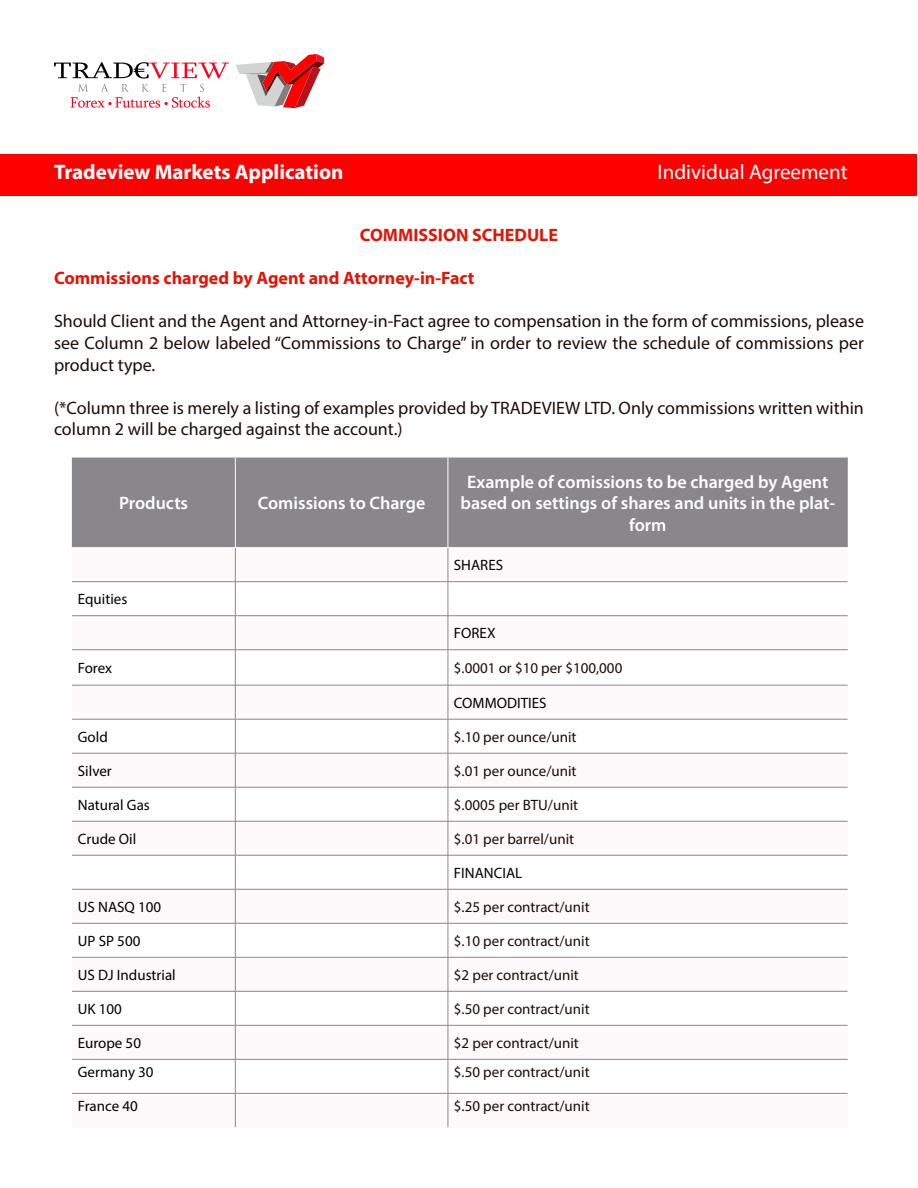
<style>
.page{position:relative;width:918px;height:1188px;background:#fff}
.page>*{position:absolute;margin:0;border:0;box-sizing:border-box;transform-origin:0 0}
.t1{font:700 21px "Myriad Pro";color:#fff}
.t2{font:21px "Myriad Pro";color:#fff}
.t3{font:18px/21.6px "Myriad Pro";color:#1d0c07;text-align:justify}
.t4{font:600 18px/21.6px "Myriad Pro";color:#fff;text-align:center}
.t5{font:700 18px "Myriad Pro";color:#e01607}
.t6{font:15px "Myriad Pro";color:#1d0c07}
.t7{font:15px "Myriad Pro";color:#000}
</style>
<div class="page">
<div style="left:1px;top:154px;width:916px;height:42px;background:#f00"></div>
<svg style="left:236px;top:54px;width:88px;height:54px"></svg>
<svg style="left:54px;top:62px;width:175px;height:46px"></svg>
<div style="left:72px;top:458px;width:776px;height:89px;background:#89878c"></div>
<svg style="left:72px;top:582px;width:776px;height:511px"></svg>
<hr style="left:235px;top:548px;width:1px;height:34px;background:#89878c">
<hr style="left:448px;top:548px;width:1px;height:34px;background:#89878c">
<hr style="left:72px;top:581px;width:163px;height:1px;background:#89878c">
<hr style="left:235px;top:581px;width:213px;height:1px;background:#89878c">
<hr style="left:235px;top:582px;width:1px;height:34px;background:#89878c">
<hr style="left:448px;top:581px;width:400px;height:1px;background:#89878c">
<hr style="left:448px;top:582px;width:1px;height:34px;background:#89878c">
<hr style="left:72px;top:615px;width:163px;height:1px;background:#89878c">
<hr style="left:235px;top:615px;width:213px;height:1px;background:#89878c">
<hr style="left:235px;top:616px;width:1px;height:34px;background:#89878c">
<hr style="left:448px;top:615px;width:400px;height:1px;background:#89878c">
<hr style="left:448px;top:616px;width:1px;height:34px;background:#89878c">
<hr style="left:72px;top:649px;width:163px;height:1px;background:#89878c">
<hr style="left:235px;top:649px;width:213px;height:1px;background:#89878c">
<hr style="left:235px;top:650px;width:1px;height:35px;background:#89878c">
<hr style="left:448px;top:649px;width:400px;height:1px;background:#89878c">
<hr style="left:448px;top:650px;width:1px;height:35px;background:#89878c">
<hr style="left:72px;top:685px;width:163px;height:1px;background:#89878c">
<hr style="left:235px;top:685px;width:213px;height:1px;background:#89878c">
<hr style="left:235px;top:685px;width:1px;height:34px;background:#89878c">
<hr style="left:448px;top:685px;width:400px;height:1px;background:#89878c">
<hr style="left:448px;top:685px;width:1px;height:34px;background:#89878c">
<hr style="left:72px;top:719px;width:163px;height:1px;background:#89878c">
<hr style="left:235px;top:719px;width:213px;height:1px;background:#89878c">
<hr style="left:235px;top:719px;width:1px;height:34px;background:#89878c">
<hr style="left:448px;top:719px;width:400px;height:1px;background:#89878c">
<hr style="left:448px;top:719px;width:1px;height:34px;background:#89878c">
<hr style="left:72px;top:753px;width:163px;height:1px;background:#89878c">
<hr style="left:235px;top:753px;width:213px;height:1px;background:#89878c">
<hr style="left:235px;top:753px;width:1px;height:34px;background:#89878c">
<hr style="left:448px;top:753px;width:400px;height:1px;background:#89878c">
<hr style="left:448px;top:753px;width:1px;height:34px;background:#89878c">
<hr style="left:72px;top:787px;width:163px;height:1px;background:#89878c">
<hr style="left:235px;top:787px;width:213px;height:1px;background:#89878c">
<hr style="left:235px;top:787px;width:1px;height:34px;background:#89878c">
<hr style="left:448px;top:787px;width:400px;height:1px;background:#89878c">
<hr style="left:448px;top:787px;width:1px;height:34px;background:#89878c">
<hr style="left:72px;top:821px;width:163px;height:1px;background:#89878c">
<hr style="left:235px;top:821px;width:213px;height:1px;background:#89878c">
<hr style="left:235px;top:821px;width:1px;height:34px;background:#89878c">
<hr style="left:448px;top:821px;width:400px;height:1px;background:#89878c">
<hr style="left:448px;top:821px;width:1px;height:34px;background:#89878c">
<hr style="left:72px;top:855px;width:163px;height:1px;background:#89878c">
<hr style="left:235px;top:855px;width:213px;height:1px;background:#89878c">
<hr style="left:235px;top:855px;width:1px;height:34px;background:#89878c">
<hr style="left:448px;top:855px;width:400px;height:1px;background:#89878c">
<hr style="left:448px;top:855px;width:1px;height:34px;background:#89878c">
<hr style="left:72px;top:889px;width:163px;height:1px;background:#89878c">
<hr style="left:235px;top:889px;width:213px;height:1px;background:#89878c">
<hr style="left:235px;top:889px;width:1px;height:34px;background:#89878c">
<hr style="left:448px;top:889px;width:400px;height:1px;background:#89878c">
<hr style="left:448px;top:889px;width:1px;height:34px;background:#89878c">
<hr style="left:72px;top:923px;width:163px;height:1px;background:#89878c">
<hr style="left:235px;top:923px;width:213px;height:1px;background:#89878c">
<hr style="left:235px;top:923px;width:1px;height:34px;background:#89878c">
<hr style="left:448px;top:923px;width:400px;height:1px;background:#89878c">
<hr style="left:448px;top:923px;width:1px;height:34px;background:#89878c">
<hr style="left:72px;top:957px;width:163px;height:1px;background:#89878c">
<hr style="left:235px;top:957px;width:213px;height:1px;background:#89878c">
<hr style="left:235px;top:957px;width:1px;height:34px;background:#89878c">
<hr style="left:448px;top:957px;width:400px;height:1px;background:#89878c">
<hr style="left:448px;top:957px;width:1px;height:34px;background:#89878c">
<hr style="left:72px;top:991px;width:163px;height:1px;background:#89878c">
<hr style="left:235px;top:991px;width:213px;height:1px;background:#89878c">
<hr style="left:235px;top:992px;width:1px;height:33px;background:#89878c">
<hr style="left:448px;top:991px;width:400px;height:1px;background:#89878c">
<hr style="left:448px;top:992px;width:1px;height:33px;background:#89878c">
<hr style="left:72px;top:1025px;width:163px;height:1px;background:#89878c">
<hr style="left:235px;top:1025px;width:213px;height:1px;background:#89878c">
<hr style="left:235px;top:1026px;width:1px;height:33px;background:#89878c">
<hr style="left:448px;top:1025px;width:400px;height:1px;background:#89878c">
<hr style="left:448px;top:1026px;width:1px;height:33px;background:#89878c">
<hr style="left:72px;top:1059px;width:163px;height:1px;background:#89878c">
<hr style="left:235px;top:1059px;width:213px;height:1px;background:#89878c">
<hr style="left:235px;top:1060px;width:1px;height:33px;background:#89878c">
<hr style="left:448px;top:1059px;width:400px;height:1px;background:#89878c">
<hr style="left:448px;top:1060px;width:1px;height:33px;background:#89878c">
<hr style="left:72px;top:1093px;width:163px;height:1px;background:#89878c">
<hr style="left:235px;top:1093px;width:213px;height:1px;background:#89878c">
<hr style="left:235px;top:1094px;width:1px;height:33px;background:#89878c">
<hr style="left:448px;top:1093px;width:400px;height:1px;background:#89878c">
<hr style="left:448px;top:1094px;width:1px;height:33px;background:#89878c">
<hr style="left:235px;top:458px;width:1px;height:89px;background:#fff">
<hr style="left:448px;top:458px;width:1px;height:89px;background:#fff">
<p class="t1" style="left:54px;top:158px;width:291px">Tradeview Markets Application</p>
<p class="t2" style="left:658px;top:159px;width:192px">Individual Agreement</p>
<p class="t5" style="left:360px;top:223px;width:200px">COMMISSION SCHEDULE</p>
<p class="t5" style="left:54px;top:266px;width:422px">Commissions charged by Agent and Attorney-in-Fact</p>
<p class="t3" style="left:54px;top:310px;width:812px">Should Client and the Agent and Attorney-in-Fact agree to compensation in the form of commissions, please see Column 2 below labeled “Commissions to Charge” in order to review the schedule of commissions per product type.</p>
<p class="t3" style="left:54px;top:397px;width:811px">(*Column three is merely a listing of examples provided by TRADEVIEW LTD. Only commissions written within column 2 will be charged against the account.)</p>
<p class="t4" style="left:119px;top:492px;width:71px">Products</p>
<p class="t4" style="left:258px;top:492px;width:169px">Comissions to Charge</p>
<p class="t7" style="left:78px;top:590px;width:51px">Equities</p>
<p class="t4" style="left:461px;top:470px;width:376px">Example of comissions to be charged by Agent based on settings of shares and units in the plat&shy;form</p>
<p class="t7" style="left:454px;top:556px;width:51px">SHARES</p>
<p class="t7" style="left:454px;top:624px;width:43px">FOREX</p>
<p class="t7" style="left:78px;top:659px;width:36px">Forex</p>
<p class="t6" style="left:454px;top:659px;width:170px">$.0001 or $10 per $100,000</p>
<p class="t7" style="left:454px;top:694px;width:94px">COMMODITIES</p>
<p class="t7" style="left:78px;top:728px;width:31px">Gold</p>
<p class="t6" style="left:454px;top:728px;width:124px">$.10 per ounce/unit</p>
<p class="t7" style="left:78px;top:762px;width:35px">Silver</p>
<p class="t6" style="left:454px;top:762px;width:124px">$.01 per ounce/unit</p>
<p class="t7" style="left:78px;top:796px;width:74px">Natural Gas</p>
<p class="t6" style="left:454px;top:796px;width:126px">$.0005 per BTU/unit</p>
<p class="t7" style="left:78px;top:830px;width:60px">Crude Oil</p>
<p class="t6" style="left:454px;top:830px;width:122px">$.01 per barrel/unit</p>
<p class="t7" style="left:454px;top:864px;width:70px">FINANCIAL</p>
<p class="t7" style="left:78px;top:898px;width:85px">US NASQ 100</p>
<p class="t6" style="left:454px;top:898px;width:137px">$.25 per contract/unit</p>
<p class="t7" style="left:78px;top:932px;width:64px">UP SP 500</p>
<p class="t6" style="left:454px;top:932px;width:137px">$.10 per contract/unit</p>
<p class="t7" style="left:78px;top:966px;width:99px">US DJ Industrial</p>
<p class="t6" style="left:454px;top:966px;width:126px">$2 per contract/unit</p>
<p class="t7" style="left:78px;top:1000px;width:46px">UK 100</p>
<p class="t6" style="left:454px;top:1000px;width:137px">$.50 per contract/unit</p>
<p class="t7" style="left:78px;top:1034px;width:65px">Europe 50</p>
<p class="t6" style="left:454px;top:1034px;width:126px">$2 per contract/unit</p>
<p class="t7" style="left:78px;top:1062px;width:77px">Germany 30</p>
<p class="t6" style="left:454px;top:1062px;width:137px">$.50 per contract/unit</p>
<p class="t7" style="left:78px;top:1096px;width:62px">France 40</p>
<p class="t6" style="left:454px;top:1096px;width:137px">$.50 per contract/unit</p>
</div>
